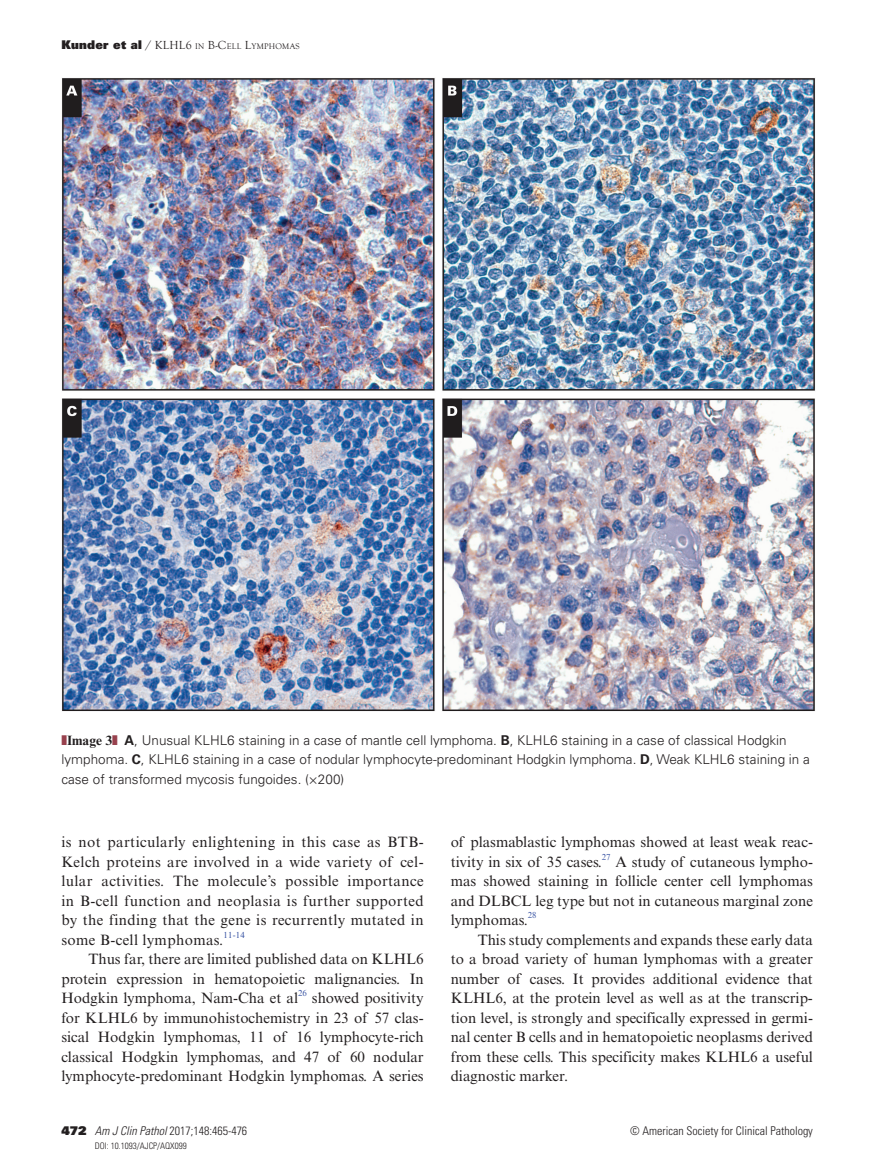
<style>
.page{position:relative;width:876px;height:1174px;background:#fff}
.page>*{position:absolute;margin:0;border:0;box-sizing:border-box;transform-origin:0 0}
.t1{font:15px/19.5px "Times New Roman MT Std";color:#231f20;text-align:justify}
.t2{font:300 13.5px/19.5px "Univers LT Std";color:#231f20}
.t3{font:300 condensed 12px "Univers LT Std";color:#231f20}
.t4{font:300 condensed 9px "Univers LT Std";color:#231f20}
.t5{font:8.7px "Times New Roman MT Std";color:#3853a3}
.t6{font:8.4px "Goudy Old Style T";letter-spacing:.03em;color:#231f20}
.s1{font-family:"Univers LT Std X Black";font-size:12px}
.s2{font-size:12px}
.s3{font-family:"Arial Unicode MS";font-weight:400;color:#98414d}
.s4{font-family:"Times New Roman MT Std";font-weight:700}
.s5{font-weight:700}
.s6{font-family:"Univers LT Std X Black";font-weight:400;font-stretch:normal}
.s7{font-style:italic}
</style>
<div class="page">
<img style="left:62px;top:78px;width:753px;height:633px">
<p class="t6" style="left:61px;top:42px;width:240px"><span class="s1">K</span><span class="s1">under et al</span> <span class="s2">/ KLHL6</span> IN <span class="s2">B-C</span>ELL <span class="s2">L</span>YMPHOMAS</p>
<p class="t2" style="left:61px;top:730px;width:750px"><span class="s3">❚</span><span class="s4">Image 3</span><span class="s3">❚</span> <span class="s5">A</span>, Unusual KLHL6 staining in a case of mantle cell lymphoma. <span class="s5">B</span>, KLHL6 staining in a case of classical Hodgkin lymphoma. <span class="s5">C</span>, KLHL6 staining in a case of nodular lymphocyte-predominant Hodgkin lymphoma. <span class="s5">D</span>, Weak KLHL6 staining in a case of transformed mycosis fungoides. (×200)</p>
<p class="t1" style="left:61px;top:832px;width:364px">is not particularly enlightening in this case as BTB-Kelch proteins are involved in a wide variety of cel&shy;lular activities. The molecule’s possible importance in B-cell function and neoplasia is further supported by the finding that the gene is recurrently mutated in some B-cell lymphomas.</p>
<p class="t5" style="left:224px;top:930px;width:23px">11-14</p>
<p class="t1" style="left:61px;top:949px;width:364px;text-indent:27px">Thus far, there are limited published data on KLHL6 protein expression in hematopoietic malignancies. In Hodgkin lymphoma, Nam-Cha et al</p>
<p class="t5" style="left:298px;top:988px;width:10px">26</p>
<p class="t1" style="left:61px;top:988px;width:364px;text-indent:250px">showed positivity for KLHL6 by immunohistochemistry in 23 of 57 clas&shy;sical Hodgkin lymphomas, 11 of 16 lymphocyte-rich classical Hodgkin lymphomas, and 47 of 60 nodular lymphocyte-predominant Hodgkin lymphomas. A series</p>
<p class="t3" style="left:61px;top:1124px;width:187px"><span class="s6">472</span> <span class="s7">Am J Clin Pathol</span> 2017;148:465-476</p>
<p class="t4" style="left:95px;top:1140px;width:93px">DOI: 10.1093/AJCP/AQX099</p>
<p class="t1" style="left:451px;top:832px;width:364px">of plasmablastic lymphomas showed at least weak reac&shy;tivity in six of 35 cases.</p>
<p class="t5" style="left:602px;top:852px;width:10px">27</p>
<p class="t1" style="left:451px;top:851px;width:364px;text-indent:165px">A study of cutaneous lympho&shy;mas showed staining in follicle center cell lymphomas and DLBCL leg type but not in cutaneous marginal zone lymphomas.</p>
<p class="t5" style="left:528px;top:910px;width:10px">28</p>
<p class="t1" style="left:451px;top:929px;width:364px;text-indent:27px">This study complements and expands these early data to a broad variety of human lymphomas with a greater number of cases. It provides additional evidence that KLHL6, at the protein level as well as at the transcrip&shy;tion level, is strongly and specifically expressed in germi&shy;nal center B cells and in hematopoietic neoplasms derived from these cells. This specificity makes KLHL6 a useful diagnostic marker.</p>
<p class="t3" style="left:630px;top:1124px;width:184px">© American Society for Clinical Pathology</p>
</div>
